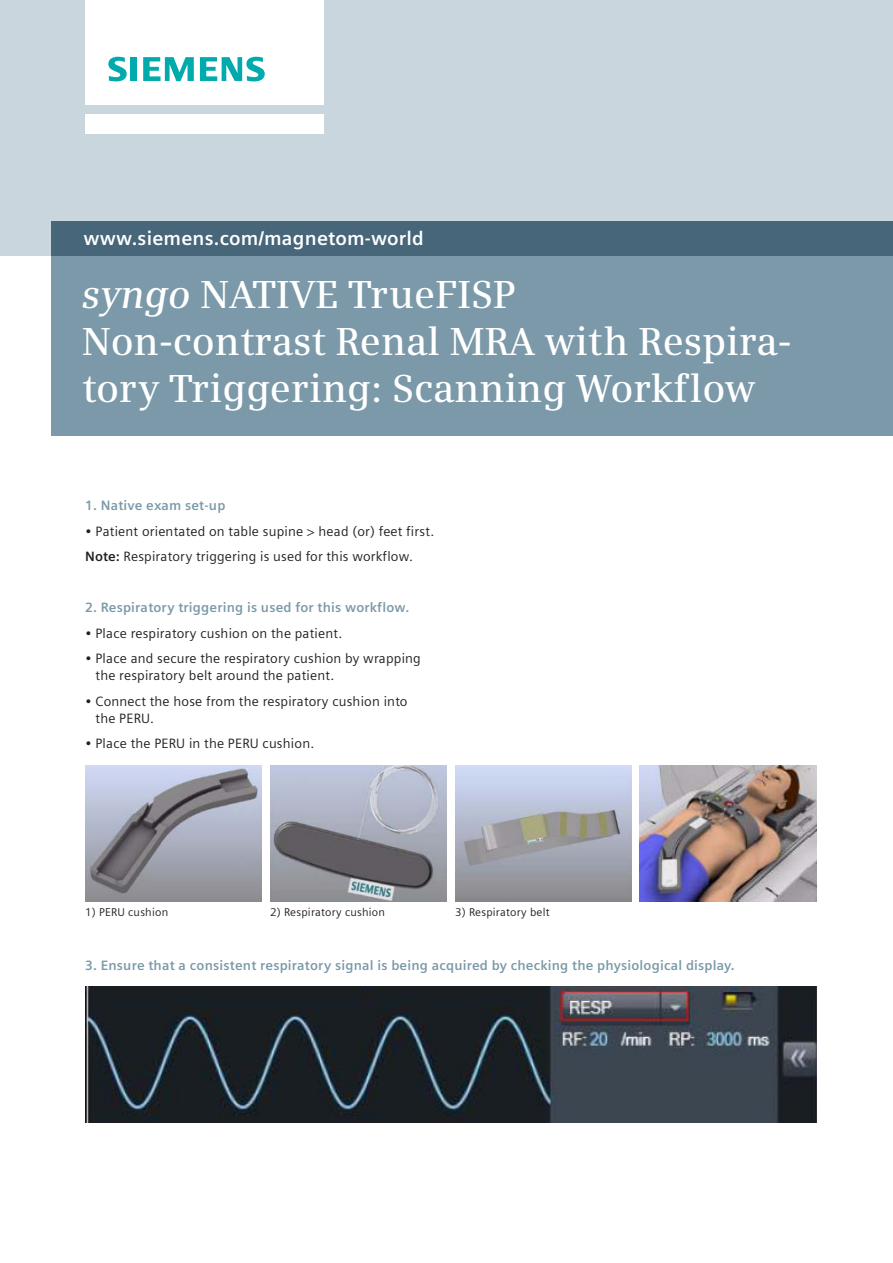
<style>
.page{position:relative;width:893px;height:1263px;background:#fff}
.page>*{position:absolute;margin:0;border:0;box-sizing:border-box;transform-origin:0 0}
.t1{font:600 39px/46.8px "Siemens Serif";color:#fff}
.t2{font:700 19.5px "Siemens Sans";letter-spacing:.01em;color:#fff}
.t3{font:13.5px/17px "Siemens Sans";letter-spacing:.015em;color:#231f20}
.t4{font:700 13.5px "Siemens Sans";letter-spacing:.015em;color:#7b99a9}
.t5{font:11.25px "Siemens Sans";letter-spacing:.02em;color:#231f20}
.s1{font-style:italic}
.s2{font-weight:700}
</style>
<div class="page">
<div style="left:51px;top:255px;width:842px;height:181px;background:#7b99a9"></div>
<div style="left:0;top:0;width:893px;height:255px;background:#c9d6de"></div>
<div style="left:85px;top:114px;width:238px;height:19px;background:#fff"></div>
<div style="left:85px;top:0;width:238px;height:105px;background:#fff"></div>
<svg style="left:108px;top:57px;width:19px;height:24px"></svg>
<div style="left:130px;top:57px;width:7px;height:24px;background:#00aaad"></div>
<svg style="left:143px;top:57px;width:51px;height:24px"></svg>
<svg style="left:200px;top:57px;width:65px;height:24px"></svg>
<div style="left:51px;top:221px;width:842px;height:34px;background:#47667a"></div>
<img style="left:85px;top:765px;width:176px;height:136px">
<img style="left:270px;top:765px;width:176px;height:136px">
<img style="left:455px;top:765px;width:176px;height:136px">
<img style="left:640px;top:765px;width:176px;height:136px">
<img style="left:85px;top:986px;width:731px;height:137px">
<h2 class="t2" style="left:83px;top:227px;width:342px">www.siemens.com/magnetom-world</h2>
<h1 class="t1" style="left:82px;top:271px;width:711px"><span class="s1">syngo</span> NATIVE TrueFISP<br>Non-contrast Renal MRA with Respira&shy;tory Triggering: Scanning Workflow</h1>
<p class="t4" style="left:85px;top:498px;width:142px">1. Native exam set-up</p>
<p class="t3" style="left:85px;top:518px;width:351px;line-height:25.5px">• Patient orientated on table supine &gt; head (or) feet first.<br><span class="s2">Note:</span> Respiratory triggering is used for this workflow.</p>
<p class="t4" style="left:85px;top:600px;width:326px">2. Respiratory triggering is used for this workflow.</p>
<p class="t3" style="left:85px;top:625px;width:259px">• Place respiratory cushion on the patient.</p>
<p class="t3" style="left:96px;top:650px;width:327px;text-indent:-11px">• Place and secure the respiratory cushion by wrapping the respiratory belt around the patient.</p>
<p class="t3" style="left:96px;top:693px;width:314px;text-indent:-11px">• Connect the hose from the respiratory cushion into the PERU.</p>
<p class="t3" style="left:85px;top:735px;width:231px">• Place the PERU in the PERU cushion.</p>
<p class="t5" style="left:85px;top:906px;width:85px">1) PERU cushion</p>
<p class="t5" style="left:270px;top:906px;width:117px">2) Respiratory cushion</p>
<p class="t5" style="left:455px;top:906px;width:96px">3) Respiratory belt</p>
<p class="t4" style="left:85px;top:957px;width:651px">3. Ensure that a consistent respiratory signal is being acquired by checking the physiological display.</p>
</div>
